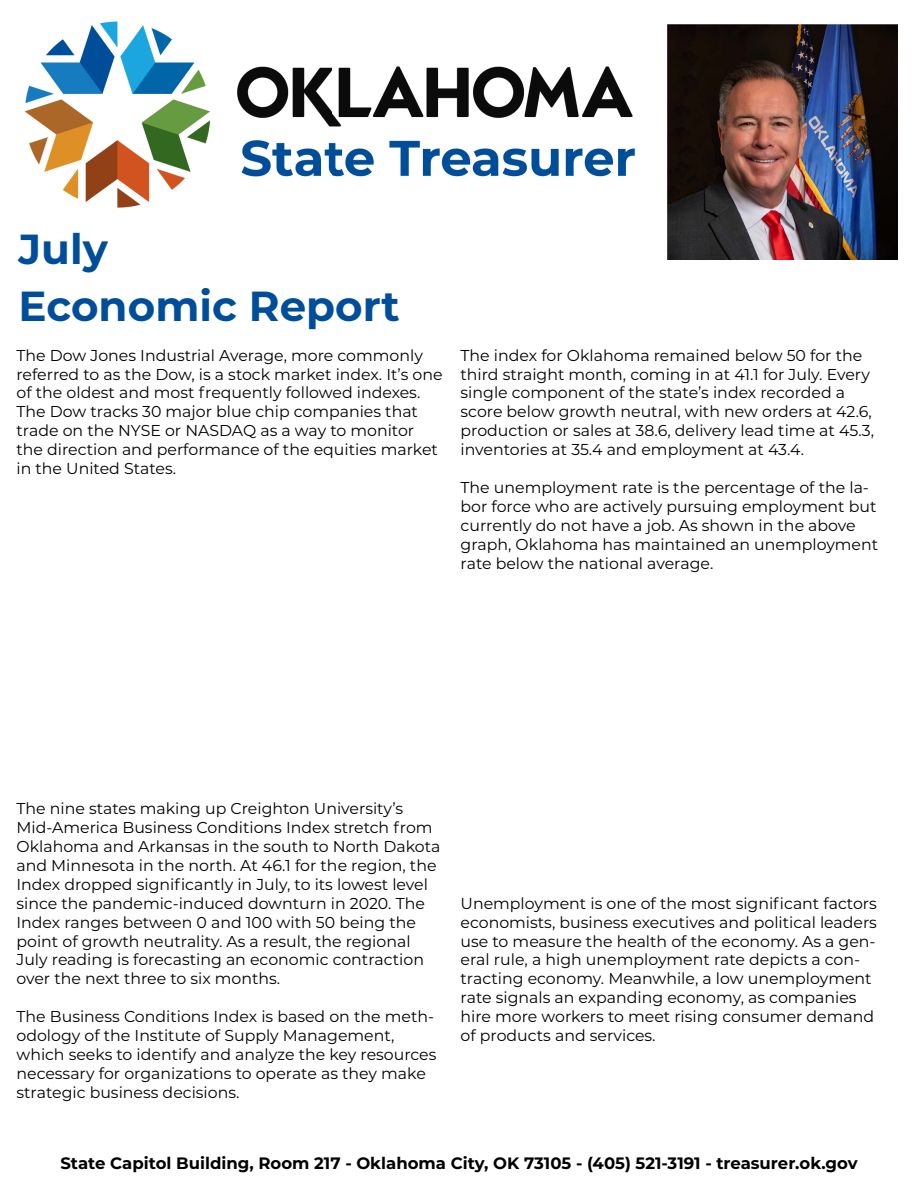
<style>
.page{position:relative;width:918px;height:1188px;background:#fff}
.page>*{position:absolute;margin:0;border:0;box-sizing:border-box;transform-origin:0 0}
.t1{font:700 42px "Montserrat";color:#004e9a}
.t2{font:700 16.5px "Montserrat";color:#000}
.t3{font:15.75px/18.9px "Montserrat";color:#000}
</style>
<div class="page">
<img style="left:24px;top:21px;width:661px;height:187px">
<img style="left:667px;top:25px;width:230px;height:235px">
<h1 class="t1" style="left:19px;top:218px;width:91px">July</h1>
<h1 class="t1" style="left:19px;top:275px;width:383px">Economic Report</h1>
<p class="t3" style="left:16px;top:345px;width:428px">The Dow Jones Industrial Average, more commonly referred to as the Dow, is a stock market index. It’s one of the oldest and most frequently followed indexes.<br>The Dow tracks 30 major blue chip companies that trade on the NYSE or NASDAQ as a way to monitor the direction and performance of the equities market in the United States.</p>
<p class="t3" style="left:461px;top:345px;width:415px">The index for Oklahoma remained below 50 for the third straight month, coming in at 41.1 for July. Every single component of the state’s index recorded a score below growth neutral, with new orders at 42.6, production or sales at 38.6, delivery lead time at 45.3, inventories at 35.4 and employment at 43.4.</p>
<p class="t3" style="left:461px;top:477px;width:419px">The unemployment rate is the percentage of the la&shy;bor force who are actively pursuing employment but currently do not have a job. As shown in the above graph, Oklahoma has maintained an unemployment rate below the national average.</p>
<p class="t3" style="left:16px;top:799px;width:425px">The nine states making up Creighton University’s Mid-America Business Conditions Index stretch from Oklahoma and Arkansas in the south to North Dakota and Minnesota in the north. At 46.1 for the region, the Index dropped significantly in July, to its lowest level since the pandemic-induced downturn in 2020. The Index ranges between 0 and 100 with 50 being the point of growth neutrality. As a result, the regional July reading is forecasting an economic contraction over the next three to six months.</p>
<p class="t3" style="left:16px;top:1007px;width:421px">The Business Conditions Index is based on the meth&shy;odology of the Institute of Supply Management, which seeks to identify and analyze the key resources necessary for organizations to operate as they make strategic business decisions.</p>
<p class="t3" style="left:461px;top:893px;width:418px">Unemployment is one of the most significant factors economists, business executives and political leaders use to measure the health of the economy. As a gen&shy;eral rule, a high unemployment rate depicts a con&shy;tracting economy. Meanwhile, a low unemployment rate signals an expanding economy, as companies hire more workers to meet rising consumer demand of products and services.</p>
<p class="t2" style="left:60px;top:1152px;width:799px">State Capitol Building, Room 217 - Oklahoma City, OK 73105 - (405) 521-3191 - treasurer.ok.gov</p>
</div>
